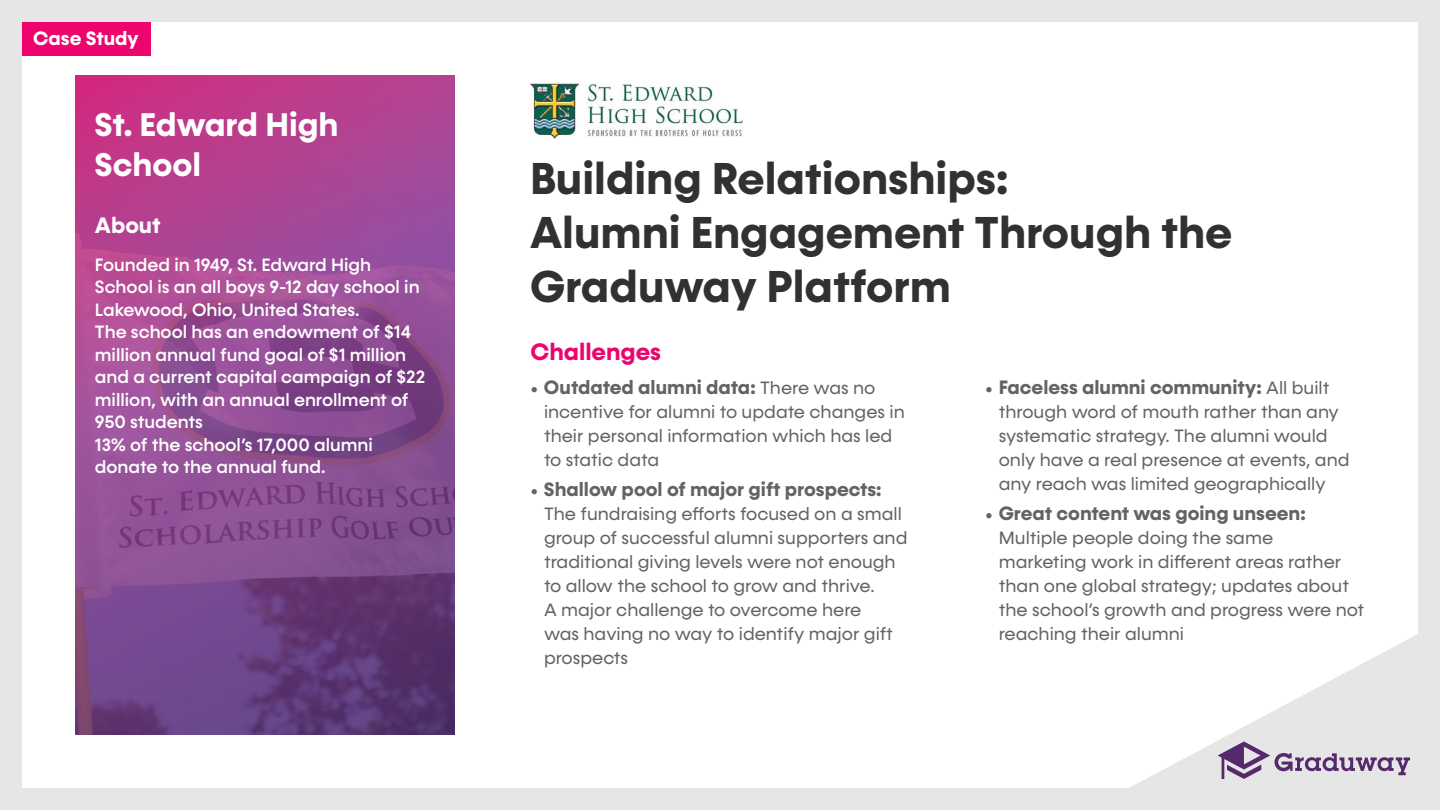
<style>
.page{position:relative;width:1440px;height:810px;background:#e6e6e6}
.page>*{position:absolute;margin:0;border:0;box-sizing:border-box;transform-origin:0 0}
.t1{font:700 45px/54px "Konnect";color:#313131}
.t2{font:700 33px/39.6px "Konnect";color:#fff}
.t3{font:700 24px "Konnect";color:#ed046c}
.t4{font:700 22.5px "Konnect";color:#fff}
.t5{font:700 19.5px "Konnect";color:#636363}
.t6{font:700 19.5px "Konnect";color:#fff}
.t7{font:18px/24px "Konnect";color:#636363}
.t8{font:500 18px/22.5px "Konnect";color:#fff}
.s1{font-family:"Adobe Hebrew";font-weight:400}
.s2{font-weight:400;font-size:18px}
</style>
<div class="page">
<div style="left:23px;top:22px;width:1395px;height:765px;background:#fff"></div>
<img style="left:75px;top:75px;width:379px;height:660px">
<svg style="left:1087px;top:634px;width:331px;height:154px"></svg>
<img style="left:530px;top:82px;width:212px;height:56px">
<svg style="left:1218px;top:741px;width:192px;height:38px;background:#c0b5c6"></svg>
<div style="left:23px;top:22px;width:129px;height:34px;background:#ed046c"></div>
<p class="t6" style="left:33px;top:30px;width:107px">Case Study</p>
<h2 class="t2" style="left:94px;top:107px;width:245px">St. Edward High<br>School</h2>
<p class="t4" style="left:95px;top:216px;width:67px">About</p>
<p class="t8" style="left:95px;top:254px;width:340px">Founded in 1949, St. Edward High School is an a l boys 9-12 school in Lakewood,<br>Ohio, United States.</p>
<p class="t8" style="left:95px;top:344px;width:309px">14 million USD, annual fund goal of<br>1 million USD and a current capital campaign of 22 million USD, with an</p>
<p class="t8" style="left:95px;top:277px;width:332px">School is an all boys 9-12 day school in<br>Lakewood, Ohio, United States.<br>The school has an endowment of $14 million annual fund goal of $1 million and a current capital campaign of $22 million, with an annual enrollment of<br>950 students<br>13% of the school’s 17,000 alumni donate to the annual fund.</p>
<h1 class="t1" style="left:530px;top:154px;width:704px">Building Relationships:<br>Alumni Engagement Through the<br>Graduway Platform</h1>
<h3 class="t3" style="left:531px;top:341px;width:132px">Challenges</h3>
<p class="t5" style="left:531px;top:379px;width:346px"><span class="s1">•</span> Outdated alumni data: <span class="s2">There was no</span></p>
<p class="t7" style="left:544px;top:401px;width:362px">incentive for alumni to update changes in their personal information which has led to static data</p>
<p class="t5" style="left:531px;top:481px;width:353px"><span class="s1">•</span> Shallow pool of major gift prospects:</p>
<p class="t7" style="left:544px;top:503px;width:365px">The fundraising efforts focused on a small group of successful alumni supporters and traditional giving levels were not enough to allow the school to grow and thrive.<br>A major challenge to overcome here<br>was having no way to identify major gift prospects</p>
<p class="t5" style="left:985px;top:379px;width:346px"><span class="s1">•</span> Faceless alumni community: <span class="s2">All built</span></p>
<p class="t7" style="left:999px;top:401px;width:352px">through word of mouth rather than any systematic strategy. The alumni would only have a real presence at events, and any reach was limited geographically</p>
<p class="t5" style="left:985px;top:505px;width:322px"><span class="s1">•</span> Great content was going unseen:</p>
<p class="t7" style="left:999px;top:527px;width:367px">Multiple people doing the same marketing work in different areas rather than one global strategy; updates about the school’s growth and progress were not reaching their alumni</p>
</div>
